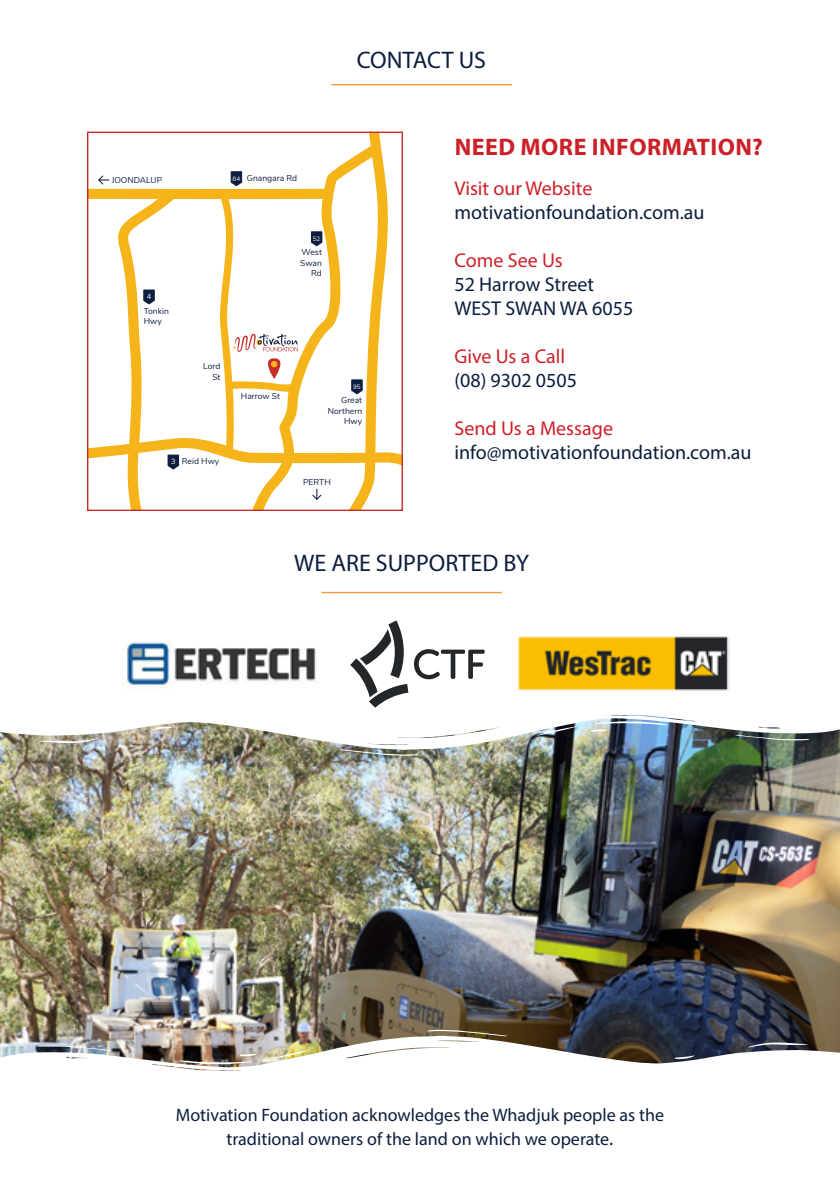
<style>
.page{position:relative;width:840px;height:1191px;background:#fff}
.page>*{position:absolute;margin:0;border:0;box-sizing:border-box;transform-origin:0 0}
.t1{font:24px "Myriad Pro";color:#0c1e3d}
.t2{font:700 24px "Myriad Pro";letter-spacing:.02em;color:#cc2028}
.t3{font:20px/24px "Myriad Pro";color:#0c1e3d}
.t4{font:20px "Myriad Pro";color:#cc2028}
.t5{font:18px/24px "Myriad Pro";color:#0c1e3d;text-align:center}
.t6{font:8.6px/10.2px "Nunito";color:#0d1d3f;text-align:right}
.t7{font:7.6px "Nunito";color:#fff}
.t8{font:6.2px "Nunito";color:#fff}
.s1{font-size:7.6px;color:#fff}
.s2{font-size:20px}
</style>
<div class="page">
<img style="left:0;top:750px;width:839px;height:285px">
<img style="left:0;top:707px;width:839px;height:43px">
<svg style="left:39px;top:738px;width:59px;height:5px"></svg>
<svg style="left:339px;top:749px;width:79px;height:7px"></svg>
<svg style="left:734px;top:734px;width:74px;height:6px"></svg>
<svg style="left:535px;top:726px;width:41px;height:10px"></svg>
<svg style="left:151px;top:726px;width:21px;height:4px"></svg>
<svg style="left:589px;top:720px;width:77px;height:11px"></svg>
<img style="left:0;top:1035px;width:839px;height:36px">
<svg style="left:748px;top:1042px;width:59px;height:5px"></svg>
<svg style="left:427px;top:1029px;width:79px;height:7px"></svg>
<svg style="left:37px;top:1045px;width:75px;height:5px"></svg>
<svg style="left:270px;top:1049px;width:40px;height:10px"></svg>
<svg style="left:674px;top:1055px;width:20px;height:4px"></svg>
<svg style="left:179px;top:1054px;width:77px;height:11px"></svg>
<hr style="left:331px;top:84px;width:180px;height:1px;background:#f89838">
<hr style="left:321px;top:592px;width:180px;height:1px;background:#f89838">
<svg style="left:89px;top:134px;width:311px;height:375px"></svg>
<svg style="left:233px;top:334px;width:64px;height:18px"></svg>
<svg style="left:260px;top:358px;width:28px;height:21px"></svg>
<svg style="left:143px;top:289px;width:12px;height:16px"></svg>
<svg style="left:230px;top:171px;width:12px;height:15px"></svg>
<svg style="left:351px;top:379px;width:11px;height:15px"></svg>
<svg style="left:310px;top:231px;width:12px;height:15px"></svg>
<svg style="left:167px;top:454px;width:12px;height:16px"></svg>
<svg style="left:97px;top:174px;width:12px;height:11px"></svg>
<svg style="left:311px;top:489px;width:11px;height:12px"></svg>
<div style="left:87px;top:132px;width:315px;height:379px;border:1px solid #c42e27"></div>
<svg style="left:350px;top:620px;width:134px;height:87px"></svg>
<img style="left:124px;top:641px;width:192px;height:47px">
<img style="left:518px;top:636px;width:211px;height:55px">
<p class="t1" style="left:356px;top:46px;width:131px">CONTACT US</p>
<p class="t6" style="left:112px;top:174px;width:52px">JOONDALUP</p>
<p class="t6" style="left:247px;top:172px;width:52px">Gnangara Rd</p>
<p class="t8" style="left:232px;top:174px;width:9px">84</p>
<p class="t8" style="left:313px;top:234px;width:9px">52</p>
<p class="t7" style="left:147px;top:291px;width:6px">4</p>
<p class="t6" style="left:144px;top:305px;width:27px;text-align:left">Tonkin<br>Hwy</p>
<p class="t6" style="left:203px;top:361px;width:19px">Lord<br>St</p>
<p class="t6" style="left:171px;top:455px;width:50px"><span class="s1">3</span> Reid Hwy</p>
<p class="t6" style="left:300px;top:247px;width:23px">West<br>Swan<br>Rd</p>
<p class="t6" style="left:241px;top:391px;width:41px">Harrow St</p>
<p class="t8" style="left:353px;top:382px;width:9px">95</p>
<p class="t6" style="left:327px;top:395px;width:36px">Great<br>Northern<br>Hwy</p>
<p class="t6" style="left:303px;top:477px;width:29px">PERTH</p>
<p class="t2" style="left:454px;top:131px;width:309px">NEED MORE INFORMATION?</p>
<p class="t4" style="left:454px;top:176px;width:139px">Visit our Website</p>
<p class="t3" style="left:454px;top:200px;width:251px">motivationfoundation.com.au</p>
<p class="t4" style="left:454px;top:248px;width:110px">Come See Us</p>
<p class="t3" style="left:454px;top:272px;width:180px">52 Harrow Street<br>WEST SWAN WA 6055</p>
<p class="t4" style="left:454px;top:344px;width:112px">Give Us a Call</p>
<p class="t3" style="left:454px;top:368px;width:124px">(08) 9302 0505</p>
<p class="t4" style="left:454px;top:416px;width:160px">Send Us a Message</p>
<p class="t3" style="left:454px;top:440px;width:298px">info@motivationfoundation.com.au</p>
<p class="t1" style="left:294px;top:548px;width:236px">WE ARE SUPPORTED BY</p>
<p class="t5" style="left:176px;top:1102px;width:489px">Motivation Foundation acknowledges the Whadjuk people as the traditional owners of the land on which we operate<span class="s2">.</span></p>
</div>
